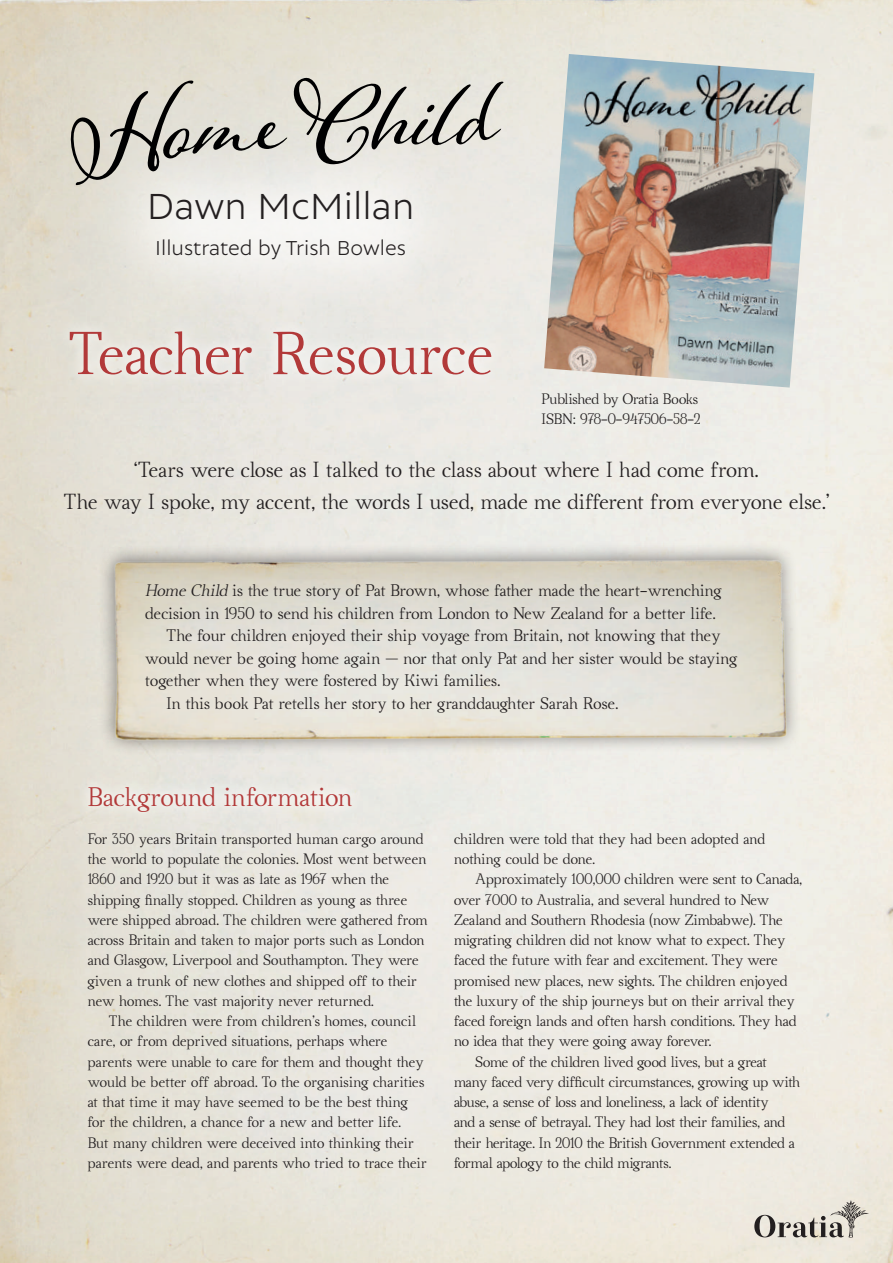
<style>
.page{position:relative;width:893px;height:1263px;background:#fff}
.page>*{position:absolute;margin:0;border:0;box-sizing:border-box;transform-origin:0 0}
.t1{font:54px "Ahellya";color:#b23939}
.t2{font:300 39.6px "Autor";color:#231f20}
.t3{font:24px "Ahellya";letter-spacing:.005em;color:#b23939}
.t4{font:300 22.05px "Autor";color:#231f20}
.t5{font:19.5px/31.5px "Ahellya";letter-spacing:-.005em;color:#231f20;text-align:center}
.t6{font:15px "Ahellya";letter-spacing:.005em;color:#231f20}
.t7{font:13.5px/20.2px "Ahellya";color:#231f20}
.t8{font:13.5px "Ahellya";letter-spacing:-.02em;color:#231f20}
.t9{font:13.5px "Ahellya";letter-spacing:-.025em;color:#231f20}
.s1{font-style:italic}
</style>
<div class="page">
<div style="left:84px;top:125px;width:393px;height:200px;background:#fff;opacity:.75"></div>
<svg style="left:67px;top:72px;width:437px;height:113px;background:#c8c5bd"></svg>
<img style="left:544px;top:54px;width:270px;height:334px">
<div style="left:56px;top:318px;width:448px;height:70px;background:#fff;opacity:.75"></div>
<div style="left:76px;top:773px;width:288px;height:52px;background:#eae8e2"></div>
<svg style="left:754px;top:1200px;width:115px;height:37px;background:#c3bfb6"></svg>
<div style="left:98px;top:542px;width:703px;height:213px;background:#231f20;opacity:.55"></div>
<img style="left:43px;top:557px;width:821px;height:211px">
<h2 class="t2" style="left:147px;top:182px;width:269px">Dawn McMillan</h2>
<h3 class="t4" style="left:155px;top:235px;width:252px">Illustrated by Trish Bowles</h3>
<h1 class="t1" style="left:68px;top:318px;width:426px">Teacher Resource</h1>
<p class="t7" style="left:541px;top:388px;width:161px">Published by Oratia Books<br>ISBN: 978-0-947506-58-2</p>
<h3 class="t5" style="left:64px;top:454px;width:767px">‘Tears were close as I talked to the class about where I had come from.<br>The way I spoke, my accent, the words I used, made me different from everyone else.’</h3>
<p class="t6" style="left:145px;top:581px;width:578px"><span class="s1">Home Child</span> is the true story of Pat Brown, whose father made the heart-wrenching</p>
<p class="t6" style="left:145px;top:603px;width:572px">decision in 1950 to send his children from London to New Zealand for a better life.</p>
<p class="t6" style="left:167px;top:626px;width:555px">The four children enjoyed their ship voyage from Britain, not knowing that they</p>
<p class="t6" style="left:145px;top:648px;width:593px">would never be going home again — nor that only Pat and her sister would be staying</p>
<p class="t6" style="left:145px;top:671px;width:356px">together when they were fostered by Kiwi families.</p>
<p class="t6" style="left:167px;top:693px;width:453px">In this book Pat retells her story to her granddaughter Sarah Rose.</p>
<h3 class="t3" style="left:88px;top:781px;width:266px">Background information</h3>
<p class="t7" style="left:88px;top:828px;width:341px">For 350 years Britain transported human cargo around the world to populate the colonies. Most went between 1860 and 1920 but it was as late as 1967 when the shipping finally stopped. Children as young as three were shipped abroad. The children were gathered from across Britain and taken to major ports such as London and Glasgow, Liverpool and Southampton. They were given a trunk of new clothes and shipped off to their new homes. The vast majority never returned.</p>
<p class="t7" style="left:88px;top:1011px;width:341px;text-indent:21px">The children were from children’s homes, council care, or from deprived situations, perhaps where parents were unable to care for them and thought they would be better off abroad. To the organising charities at that time it may have seemed to be the best thing for the children, a chance for a new and better life.<br>But many children were deceived into thinking their parents were dead, and parents who tried to trace their</p>
<p class="t7" style="left:454px;top:828px;width:313px">children were told that they had been adopted and nothing could be done.</p>
<p class="t7" style="left:475px;top:869px;width:328px">Approximately 100,000 children were sent to Canada,</p>
<p class="t7" style="left:454px;top:889px;width:317px">over 7000 to Australia, and several hundred to New</p>
<p class="t7" style="left:454px;top:909px;width:330px">Zealand and Southern Rhodesia (now Zimbabwe). The</p>
<p class="t7" style="left:454px;top:930px;width:333px">migrating children did not know what to expect. They</p>
<p class="t7" style="left:454px;top:950px;width:325px">faced the future with fear and excitement. They were</p>
<p class="t7" style="left:454px;top:970px;width:335px">promised new places, new sights. The children enjoyed</p>
<p class="t7" style="left:454px;top:990px;width:342px">the luxury of the ship journeys but on their arrival they</p>
<p class="t7" style="left:454px;top:1011px;width:344px">faced foreign lands and often harsh conditions. They had</p>
<p class="t9" style="left:454px;top:1032px;width:259px">no idea that they were going away forever.</p>
<p class="t8" style="left:475px;top:1053px;width:293px">Some of the children lived good lives, but a great</p>
<p class="t7" style="left:454px;top:1071px;width:348px">many faced very difficult circumstances, growing up with</p>
<p class="t7" style="left:454px;top:1092px;width:316px">abuse, a sense of loss and loneliness, a lack of identity</p>
<p class="t7" style="left:454px;top:1112px;width:333px">and a sense of betrayal. They had lost their families, and</p>
<p class="t7" style="left:454px;top:1132px;width:343px">their heritage. In 2010 the British Government extended a</p>
<p class="t7" style="left:454px;top:1152px;width:219px">formal apology to the child migrants.</p>
</div>
